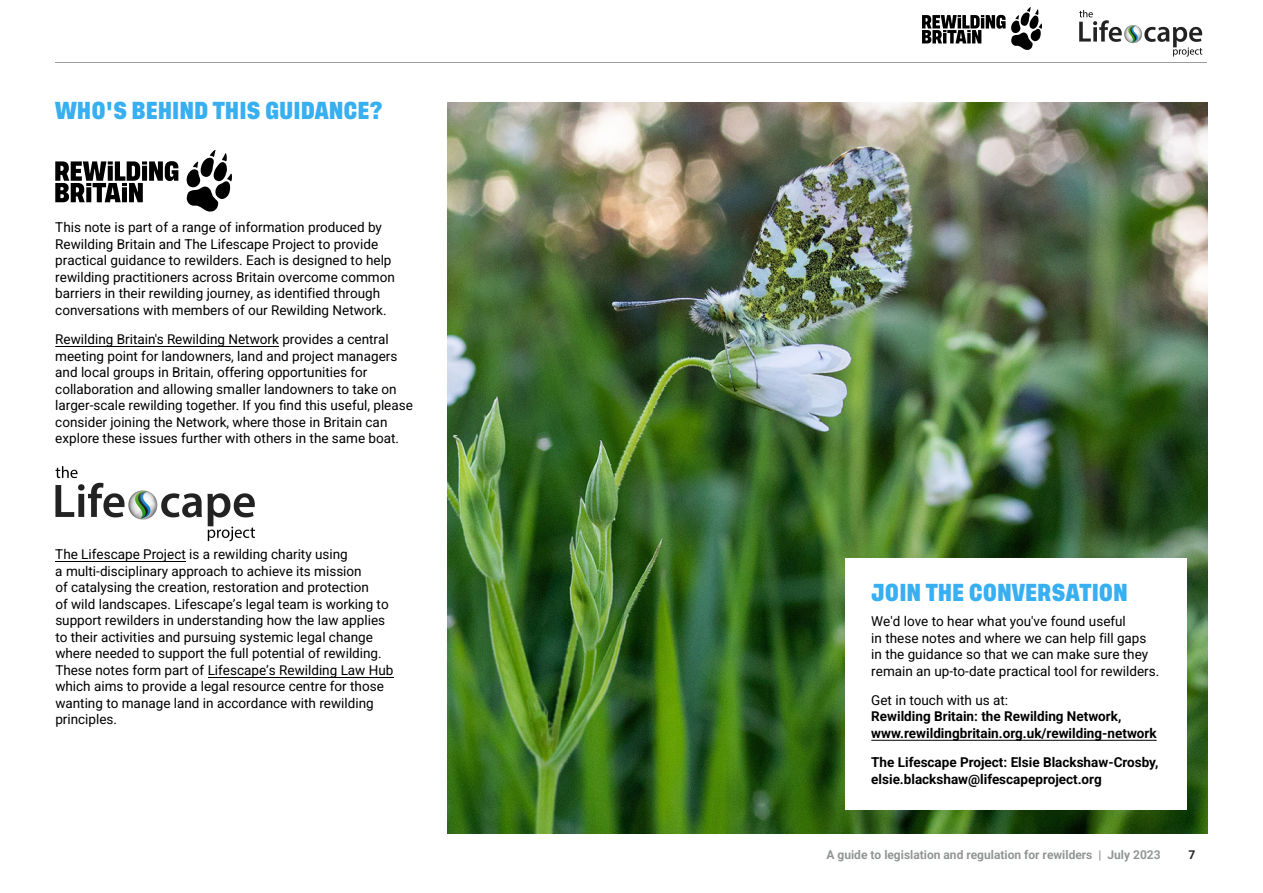
<style>
.page{position:relative;width:1263px;height:893px;background:#fff}
.page>*{position:absolute;margin:0;border:0;box-sizing:border-box;transform-origin:0 0}
.t1{font:600 18px "Tusker Grotesk 7600";color:#37aff0}
.t2{font:13.5px/16.5px "Roboto";color:#000}
.t3{font:13.5px/16.5px "Roboto";color:#000}
.t4{font:700 13.5px/16.5px "Roboto";color:#000}
.t5{font:700 12px "Roboto";color:#929595}
.t6{font:700 12px "Roboto";color:#231f20}
.s1{font-style:inherit}
</style>
<div class="page">
<img style="left:447px;top:102px;width:761px;height:731px">
<svg style="left:55px;top:150px;width:177px;height:62px"></svg>
<hr style="left:55px;top:346px;width:224px;height:1px;background:#000">
<hr style="left:55px;top:62px;width:1152px;height:1px;background:#9d9d9c">
<div style="left:846px;top:558px;width:341px;height:251px;background:#fff"></div>
<hr style="left:871px;top:740px;width:286px;height:1px;background:#000">
<hr style="left:208px;top:677px;width:185px;height:1px;background:#000">
<hr style="left:55px;top:561px;width:131px;height:1px;background:#000">
<img style="left:923px;top:8px;width:118px;height:41px">
<img style="left:1079px;top:10px;width:124px;height:47px">
<img style="left:55px;top:466px;width:200px;height:76px">
<h1 class="t1" style="left:55px;top:100px;width:329px">WHO'S BEHIND THIS GUIDANCE?</h1>
<p class="t3" style="left:55px;top:219px;width:341px">This note is part of a range of information produced by Rewilding Britain and The Lifescape Project to provide practical <span class="s1">guidance</span> to rewilders. Each is designed to help rewilding practitioners across Britain overcome common barriers in their rewilding journey, as identified through conversations with members of our Rewilding Network.</p>
<p class="t3" style="left:55px;top:331px;width:359px">Rewilding Britain's Rewilding Network provides a central meeting point for landowners, land and project managers and local groups in Britain, offering opportunities for collaboration and allowing smaller landowners to take on larger-scale rewilding together. If you find this useful, please consider joining the Network, where those in Britain can explore these issues further with others in the same boat.</p>
<p class="t2" style="left:55px;top:546px;width:340px">The Lifescape Project is a rewilding charity using<br>a multi-disciplinary approach to achieve its mission<br>of catalysing the creation, restoration and protection<br>of wild landscapes. Lifescape’s legal team is working to support rewilders in understanding how the law applies to their activities and pursuing systemic legal change where needed to support the full potential of rewilding.<br>These notes form part of Lifescape’s Rewilding Law Hub which aims to provide a legal resource centre for those wanting to manage land in accordance with rewilding principles.</p>
<h1 class="t1" style="left:871px;top:581px;width:258px">JOIN THE CONVERSATION</h1>
<p class="t2" style="left:871px;top:613px;width:289px">We'd love to hear what you've found useful<br>in these notes and where we can help fill gaps in the guidance so that we can make sure they remain an up-to-date practical tool for rewilders.</p>
<p class="t2" style="left:871px;top:691px;width:138px">Get in touch with us at:</p>
<p class="t4" style="left:871px;top:708px;width:287px">Rewilding Britain: the Rewilding Network, www.rewildingbritain.org.uk/rewilding-network</p>
<p class="t4" style="left:871px;top:754px;width:289px">The Lifescape Project: Elsie Blackshaw-Crosby, elsie.blackshaw@lifescapeproject.org</p>
<p class="t5" style="left:826px;top:846px;width:336px">A guide to legislation and regulation for rewilders | July 2023</p>
<p class="t6" style="left:1188px;top:846px;width:8px">7</p>
</div>
